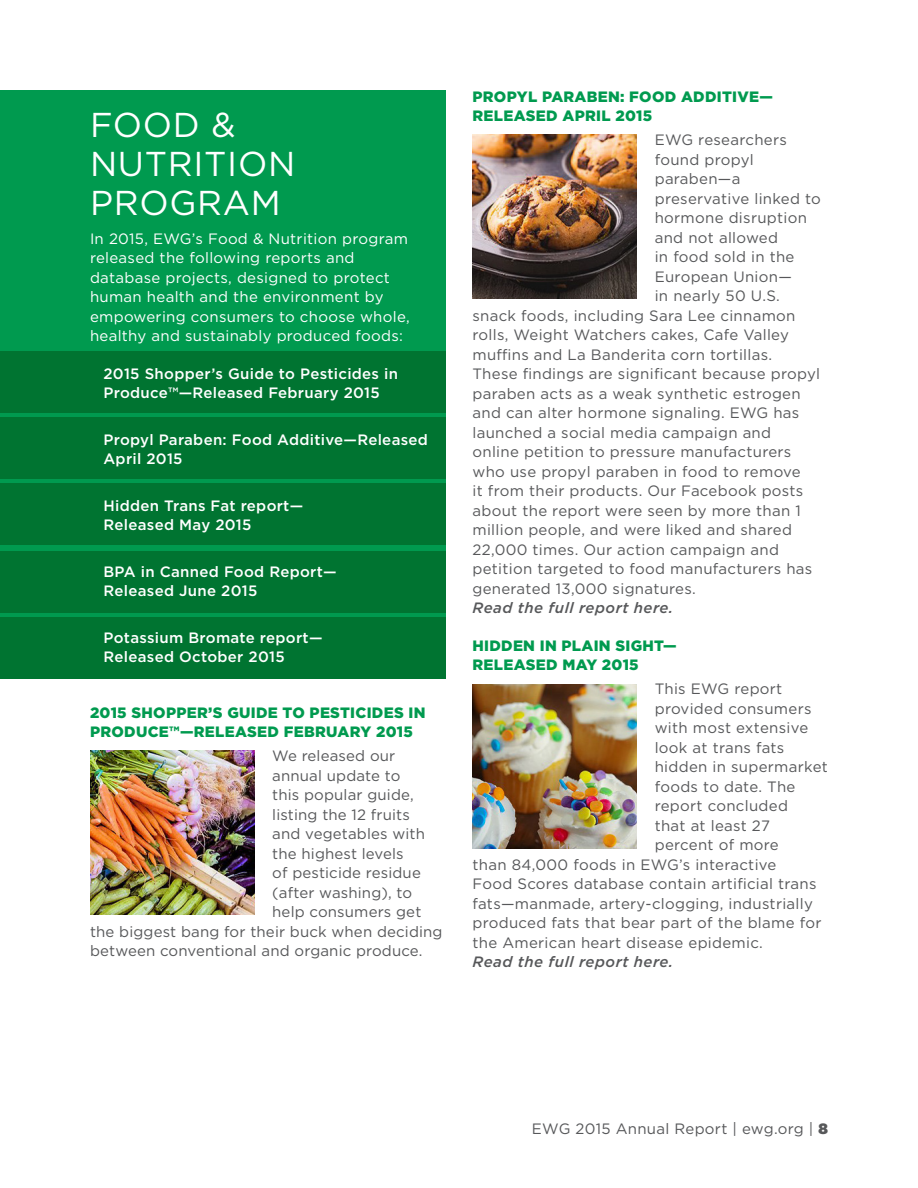
<style>
.page{position:relative;width:918px;height:1188px;background:#fff}
.page>*{position:absolute;margin:0;border:0;box-sizing:border-box;transform-origin:0 0}
.Section_Title{font:34.5px/39px "Gotham";letter-spacing:.02em;color:#fff}
.body{font:15px "Gotham";letter-spacing:.02em;color:#57585a}
.color_list{font:500 15px/19.5px "Gotham";letter-spacing:.02em;color:#fff}
.color_body{font:15px/19.5px "Gotham";letter-spacing:.02em;color:#fff}
.Sub_Sub_Titles{font:900 15px/19.5px "Gotham";letter-spacing:.02em;color:#009a4f}
.body-2{font:italic 500 15px "Gotham";letter-spacing:.03em;color:#57585a}
.s1{font-weight:900}
</style>
<div class="page">
<div style="left:0;top:90px;width:446px;height:583px;background:#009a4f"></div>
<div style="left:0;top:352px;width:446px;height:61px;background:#007431"></div>
<div style="left:0;top:418px;width:446px;height:61px;background:#007431"></div>
<div style="left:0;top:483px;width:446px;height:61px;background:#007431"></div>
<div style="left:0;top:551px;width:446px;height:61px;background:#007431"></div>
<div style="left:0;top:617px;width:446px;height:62px;background:#007431"></div>
<img style="left:472px;top:134px;width:165px;height:164px">
<img style="left:472px;top:685px;width:165px;height:164px">
<img style="left:90px;top:750px;width:164px;height:164px">
<p class="Section_Title" style="left:90px;top:105px;width:207px">FOOD &amp;<br>NUTRITION<br>PROGRAM</p>
<p class="color_body" style="left:90px;top:228px;width:321px">In 2015, EWG’s Food &amp; Nutrition program released the following reports and database projects, designed to protect human health and the environment by empowering consumers to choose whole, healthy and sustainably produced foods:</p>
<p class="color_list" style="left:104px;top:363px;width:296px">2015 Shopper’s Guide to Pesticides in<br>Produce™—Released February 2015</p>
<p class="color_list" style="left:104px;top:429px;width:326px">Propyl Paraben: Food Additive—Released<br>April 2015</p>
<p class="color_list" style="left:104px;top:495px;width:201px">Hidden Trans Fat report—<br>Released May 2015</p>
<p class="color_list" style="left:104px;top:561px;width:235px">BPA in Canned Food Report—<br>Released June 2015</p>
<p class="color_list" style="left:104px;top:627px;width:221px">Potassium Bromate report—<br>Released October 2015</p>
<p class="Sub_Sub_Titles" style="left:90px;top:702px;width:337px">2015 SHOPPER’S GUIDE TO PESTICIDES IN<br>PRODUCE™—RELEASED FEBRUARY 2015</p>
<p class="body" style="left:272px;top:746px;width:125px">We released our</p>
<p class="body" style="left:272px;top:766px;width:130px">annual update to</p>
<p class="body" style="left:272px;top:785px;width:143px">this popular guide,</p>
<p class="body" style="left:272px;top:805px;width:139px">listing the 12 fruits</p>
<p class="body" style="left:272px;top:824px;width:154px">and vegetables with</p>
<p class="body" style="left:272px;top:844px;width:133px">the highest levels</p>
<p class="body" style="left:272px;top:863px;width:150px">of pesticide residue</p>
<p class="body" style="left:272px;top:883px;width:142px">(after washing), to</p>
<p class="body" style="left:272px;top:902px;width:151px">help consumers get</p>
<p class="body" style="left:90px;top:922px;width:354px">the biggest bang for their buck when deciding</p>
<p class="body" style="left:90px;top:941px;width:334px">between conventional and organic produce.</p>
<p class="Sub_Sub_Titles" style="left:472px;top:87px;width:302px">PROPYL PARABEN: FOOD ADDITIVE—<br>RELEASED APRIL 2015</p>
<p class="body" style="left:655px;top:131px;width:134px">EWG researchers</p>
<p class="body" style="left:655px;top:150px;width:101px">found propyl</p>
<p class="body" style="left:655px;top:170px;width:87px">paraben—a</p>
<p class="body" style="left:655px;top:189px;width:168px">preservative linked to</p>
<p class="body" style="left:655px;top:209px;width:154px">hormone disruption</p>
<p class="body" style="left:655px;top:228px;width:125px">and not allowed</p>
<p class="body" style="left:655px;top:248px;width:141px">in food sold in the</p>
<p class="body" style="left:655px;top:267px;width:139px">European Union—</p>
<p class="body" style="left:655px;top:287px;width:127px">in nearly 50 U.S.</p>
<p class="body" style="left:472px;top:306px;width:325px">snack foods, including Sara Lee cinnamon</p>
<p class="body" style="left:472px;top:326px;width:318px">rolls, Weight Watchers cakes, Cafe Valley</p>
<p class="body" style="left:472px;top:345px;width:301px">muffins and La Banderita corn tortillas.</p>
<p class="body" style="left:472px;top:365px;width:349px">These findings are significant because propyl</p>
<p class="body" style="left:472px;top:384px;width:330px">paraben acts as a weak synthetic estrogen</p>
<p class="body" style="left:472px;top:404px;width:328px">and can alter hormone signaling. EWG has</p>
<p class="body" style="left:472px;top:423px;width:300px">launched a social media campaign and</p>
<p class="body" style="left:472px;top:443px;width:320px">online petition to pressure manufacturers</p>
<p class="body" style="left:472px;top:462px;width:330px">who use propyl paraben in food to remove</p>
<p class="body" style="left:472px;top:482px;width:332px">it from their products. Our Facebook posts</p>
<p class="body" style="left:472px;top:501px;width:330px">about the report were seen by more than 1</p>
<p class="body" style="left:472px;top:521px;width:321px">million people, and were liked and shared</p>
<p class="body" style="left:472px;top:540px;width:308px">22,000 times. Our action campaign and</p>
<p class="body" style="left:472px;top:560px;width:341px">petition targeted to food manufacturers has</p>
<p class="body" style="left:472px;top:579px;width:225px">generated 13,000 signatures.</p>
<p class="body-2" style="left:472px;top:598px;width:202px">Read the full report here.</p>
<p class="Sub_Sub_Titles" style="left:472px;top:636px;width:206px">HIDDEN IN PLAIN SIGHT—<br>RELEASED MAY 2015</p>
<p class="body" style="left:655px;top:680px;width:129px">This EWG report</p>
<p class="body" style="left:655px;top:699px;width:158px">provided consumers</p>
<p class="body" style="left:655px;top:719px;width:155px">with most extensive</p>
<p class="body" style="left:655px;top:738px;width:131px">look at trans fats</p>
<p class="body" style="left:655px;top:758px;width:175px">hidden in supermarket</p>
<p class="body" style="left:655px;top:777px;width:142px">foods to date. The</p>
<p class="body" style="left:655px;top:797px;width:135px">report concluded</p>
<p class="body" style="left:655px;top:816px;width:117px">that at least 27</p>
<p class="body" style="left:655px;top:836px;width:126px">percent of more</p>
<p class="body" style="left:472px;top:855px;width:305px">than 84,000 foods in EWG’s interactive</p>
<p class="body" style="left:472px;top:875px;width:346px">Food Scores database contain artificial trans</p>
<p class="body" style="left:472px;top:894px;width:342px">fats—manmade, artery-clogging, industrially</p>
<p class="body" style="left:472px;top:914px;width:350px">produced fats that bear part of the blame for</p>
<p class="body" style="left:472px;top:933px;width:292px">the American heart disease epidemic.</p>
<p class="body-2" style="left:472px;top:952px;width:202px">Read the full report here.</p>
<p class="body" style="left:532px;top:1119px;width:298px">EWG 2015 Annual Report | ewg.org | <span class="s1">8</span></p>
</div>
